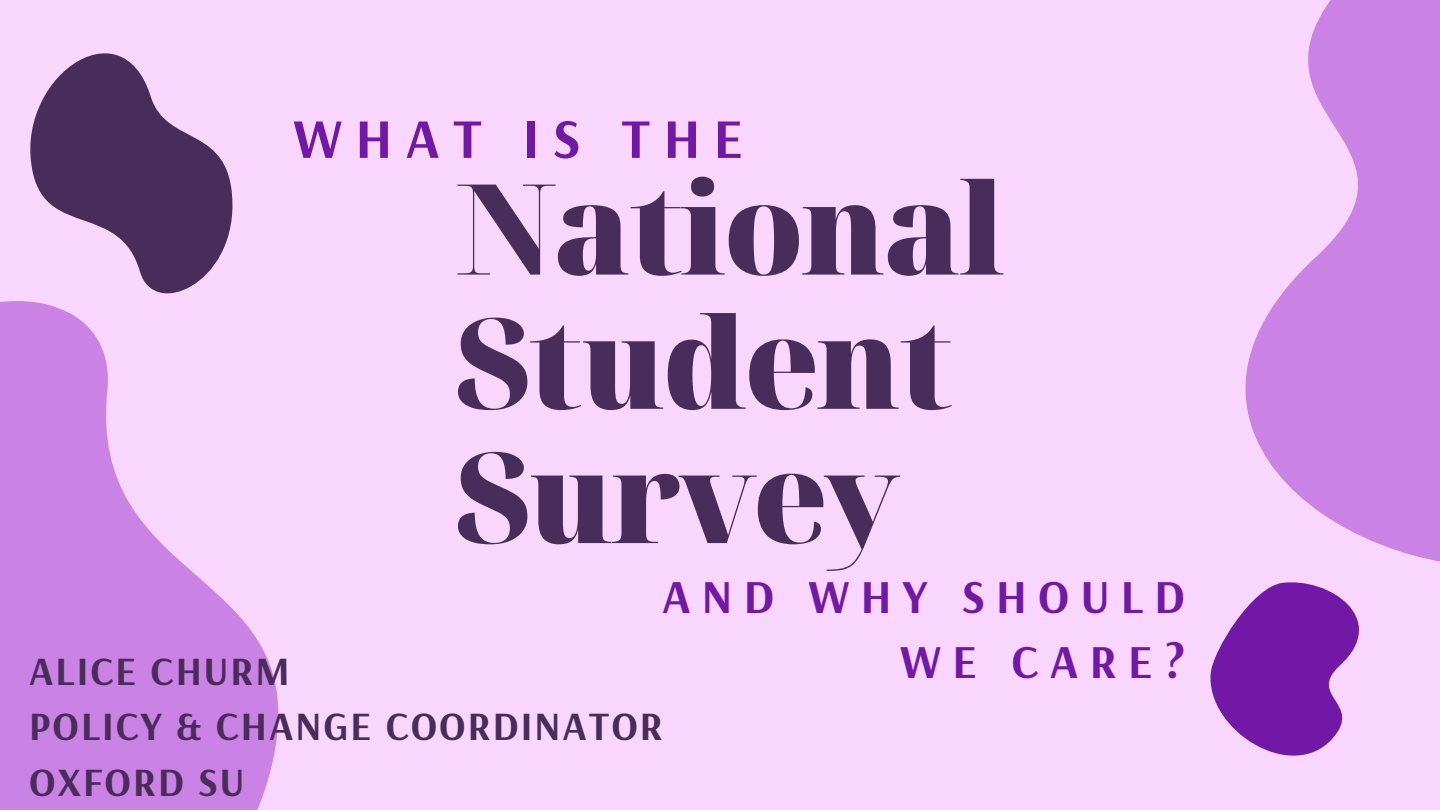
<style>
.page{position:relative;width:1440px;height:810px;background:#f8d6fe}
.page>*{position:absolute;margin:0;border:0;box-sizing:border-box;transform-origin:0 0}
.t1{font:900 126px "Noto Serif Display";letter-spacing:-.03em;color:#492c5a}
.t2{font:700 56px "Arsenal";letter-spacing:.24em;color:#7218a6}
.t3{font:700 47px "Arsenal";letter-spacing:.24em;color:#7218a6}
.t4{font:700 40px "Arsenal";letter-spacing:.05em;color:#492c5a}
</style>
<div class="page">
<svg style="left:0;top:293px;width:279px;height:517px;fill:#cb82e5"></svg>
<svg style="left:1245px;top:0;width:195px;height:562px;fill:#cb82e5"></svg>
<svg style="left:30px;top:53px;width:203px;height:240px;fill:#492c5a"></svg>
<svg style="left:1210px;top:582px;width:149px;height:174px"></svg>
<p class="t2" style="left:293px;top:102px;width:451px">WHAT IS THE</p>
<p class="t1" style="left:455px;top:140px;width:553px">National</p>
<p class="t1" style="left:455px;top:274px;width:500px">Student</p>
<p class="t1" style="left:455px;top:409px;width:445px">Survey</p>
<p class="t4" style="left:29px;top:645px;width:262px">ALICE CHURM</p>
<p class="t3" style="left:662px;top:566px;width:524px">AND WHY SHOULD</p>
<p class="t3" style="left:900px;top:631px;width:286px">WE CARE?</p>
<p class="t4" style="left:29px;top:700px;width:635px">POLICY &amp; CHANGE COORDINATOR</p>
<p class="t4" style="left:29px;top:756px;width:217px">OXFORD SU</p>
</div>
